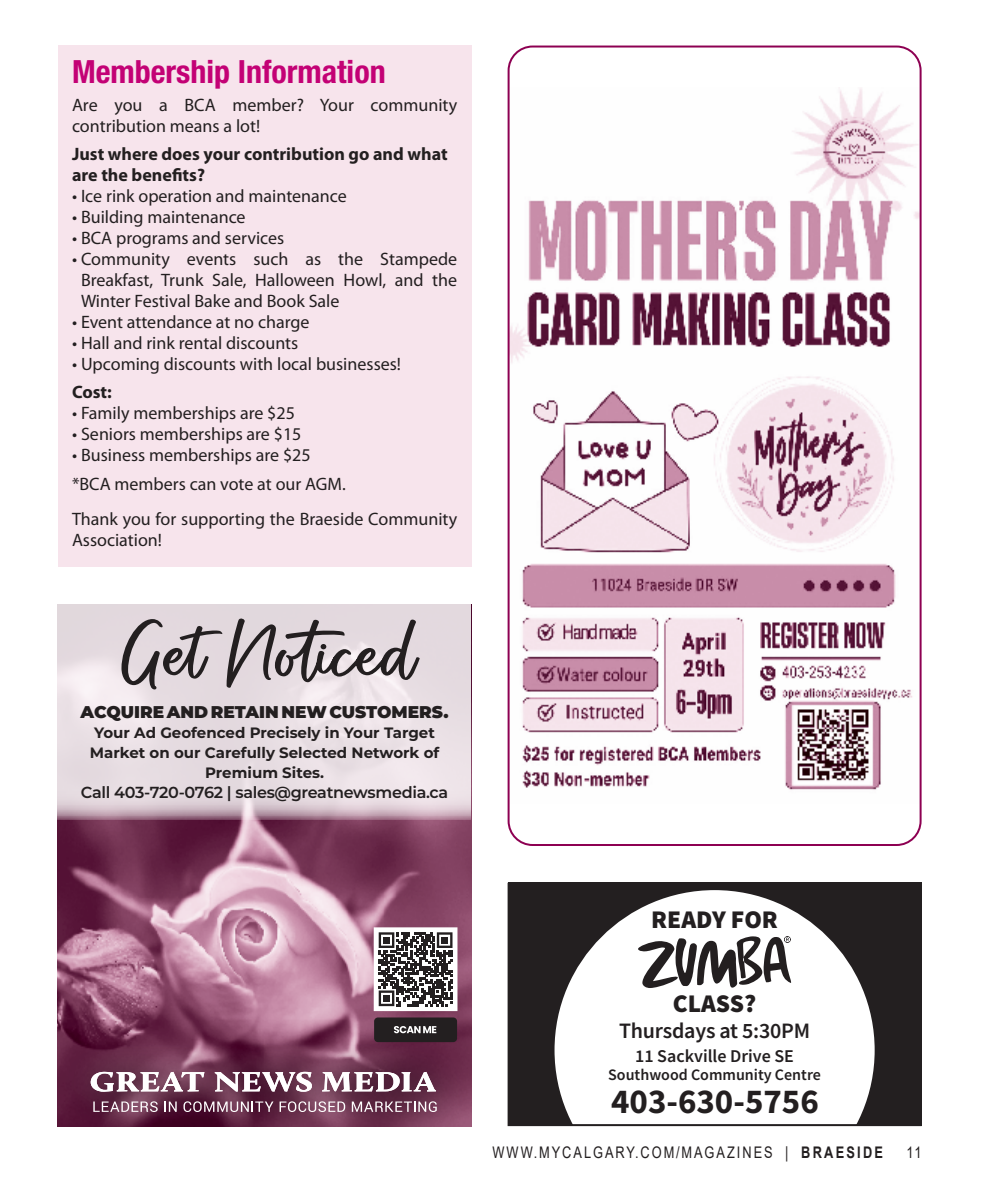
<style>
.page{position:relative;width:990px;height:1188px;background:#fff}
.page>*{position:absolute;margin:0;border:0;box-sizing:border-box;transform-origin:0 0}
.t1{font:700 35px "Source Sans Pro";color:#231f20}
.In_Around_title{font:700 condensed 32px "Helvetica Neue LT Std";color:#c30175}
.t2{font:900 25.4px "Source Sans Pro";color:#231f20}
.t3{font:600 22px "Source Sans Pro";letter-spacing:-.01em;color:#231f20}
.Body_text{font:18px/21px "Myriad Pro";color:#231f20}
.Subhead{font:700 18px/21px "Myriad Pro";color:#231f20}
.t4{font:600 18px "Source Sans Pro";color:#231f20}
.t5{font:900 17px "Montserrat";color:#231f20}
.t6{font:600 16px "Montserrat";letter-spacing:-.02em;color:#231f20}
.t7{font:16px "Arial";letter-spacing:.155em;color:#231f20;scale:.8 1}
.t8{font:600 16px "Source Sans Pro";color:#231f20}
.t9{font:700 15px/20px "Montserrat";color:#231f20;text-align:center}
.s1{font-weight:700}
</style>
<div class="page">
<div style="left:58px;top:46px;width:414px;height:521px;background:#f7e4ec"></div>
<img style="left:58px;top:604px;width:414px;height:522px">
<div style="left:374px;top:928px;width:83px;height:83px;background:#fff"></div>
<svg style="left:379px;top:932px;width:74px;height:74px"></svg>
<div style="left:383px;top:937px;width:7px;height:7px;background:#231f20"></div>
<div style="left:441px;top:937px;width:7px;height:7px;background:#231f20"></div>
<div style="left:383px;top:995px;width:7px;height:7px;background:#231f20"></div>
<div style="left:374px;top:1017px;width:83px;height:25px;background:#231f20;border-radius:4px"></div>
<svg style="left:394px;top:1026px;width:42px;height:7px"></svg>
<svg style="left:59px;top:1039px;width:408px;height:87px;background:#692e4b"></svg>
<svg style="left:93px;top:1101px;width:65px;height:11px"></svg>
<svg style="left:164px;top:1102px;width:13px;height:10px"></svg>
<svg style="left:183px;top:1101px;width:90px;height:11px"></svg>
<svg style="left:280px;top:1101px;width:65px;height:11px"></svg>
<svg style="left:352px;top:1101px;width:85px;height:11px"></svg>
<svg style="left:91px;top:1072px;width:113px;height:20px"></svg>
<svg style="left:215px;top:1072px;width:97px;height:20px"></svg>
<svg style="left:322px;top:1072px;width:114px;height:20px"></svg>
<svg style="left:58px;top:604px;width:413px;height:216px;background:#e4d9df"></svg>
<svg style="left:121px;top:617px;width:299px;height:72px;background:#b7afb3"></svg>
<img style="left:511px;top:88px;width:408px;height:702px">
<div style="left:508px;top:46px;width:414px;height:800px;border:2px solid #8d0052;border-radius:24px"></div>
<div style="left:508px;top:883px;width:414px;height:243px;background:#231f20"></div>
<svg style="left:555px;top:890px;width:320px;height:233px;fill:#fff"></svg>
<svg style="left:638px;top:936px;width:153px;height:52px"></svg>
<div style="left:508px;top:883px;width:414px;height:243px;border:2px solid #231f20"></div>
<p class="In_Around_title" style="left:72px;top:52px;width:315px">Membership Information</p>
<p class="Body_text" style="left:72px;top:94px;width:387px">Are you a BCA member? Your community contribution means a lot!</p>
<p class="Subhead" style="left:72px;top:143px;width:377px">Just where does your contribution go and what are the benefits?</p>
<p class="Body_text" style="left:72px;top:185px;width:276px">• Ice rink operation and maintenance</p>
<p class="Body_text" style="left:72px;top:206px;width:175px">• Building maintenance</p>
<p class="Body_text" style="left:72px;top:227px;width:214px">• BCA programs and services</p>
<p class="Body_text" style="left:81px;top:248px;width:378px;text-align:justify;text-indent:-9px">• Community events such as the Stampede Breakfast, Trunk Sale, Halloween Howl, and the Winter Festival Bake and Book Sale</p>
<p class="Body_text" style="left:72px;top:311px;width:239px">• Event attendance at no charge</p>
<p class="Body_text" style="left:72px;top:332px;width:228px">• Hall and rink rental discounts</p>
<p class="Body_text" style="left:72px;top:353px;width:331px">• Upcoming discounts with local businesses!</p>
<p class="Subhead" style="left:72px;top:381px;width:41px">Cost:</p>
<p class="Body_text" style="left:72px;top:403px;width:225px">• Family memberships are $25</p>
<p class="Body_text" style="left:72px;top:424px;width:231px">• Seniors memberships are $15</p>
<p class="Body_text" style="left:72px;top:445px;width:240px">• Business memberships are $25</p>
<p class="Body_text" style="left:72px;top:473px;width:275px">*BCA members can vote at our AGM.</p>
<p class="Body_text" style="left:72px;top:508px;width:387px">Thank you for supporting the Braeside Community<br>Association!</p>
<p class="t5" style="left:81px;top:699px;width:370px">ACQUIRE AND RETAIN NEW CUSTOMERS.</p>
<p class="t9" style="left:90px;top:722px;width:351px">Your Ad Geofenced Precisely in Your Target<br>Market on our Carefully Selected Network of<br>Premium Sites.</p>
<p class="t6" style="left:81px;top:781px;width:369px">Call 403-720-0762 | sales@greatnewsmedia.ca</p>
<p class="t2" style="left:651px;top:902px;width:128px">READY FOR</p>
<p class="t2" style="left:673px;top:986px;width:85px">CLASS?</p>
<p class="t3" style="left:619px;top:1016px;width:193px">Thursdays at 5:30PM</p>
<p class="t4" style="left:635px;top:1044px;width:160px">11 Sackville Drive SE</p>
<p class="t8" style="left:608px;top:1064px;width:214px">Southwood Community Centre</p>
<p class="t1" style="left:611px;top:1077px;width:209px">403-630-5756</p>
<p class="t7" style="left:493px;top:1141px;width:490px">WWW.MYCALGARY.COM/MAGAZINES | <span class="s1">BRAESIDE</span></p>
<p class="t7" style="left:907px;top:1141px;width:20px">11</p>
</div>
